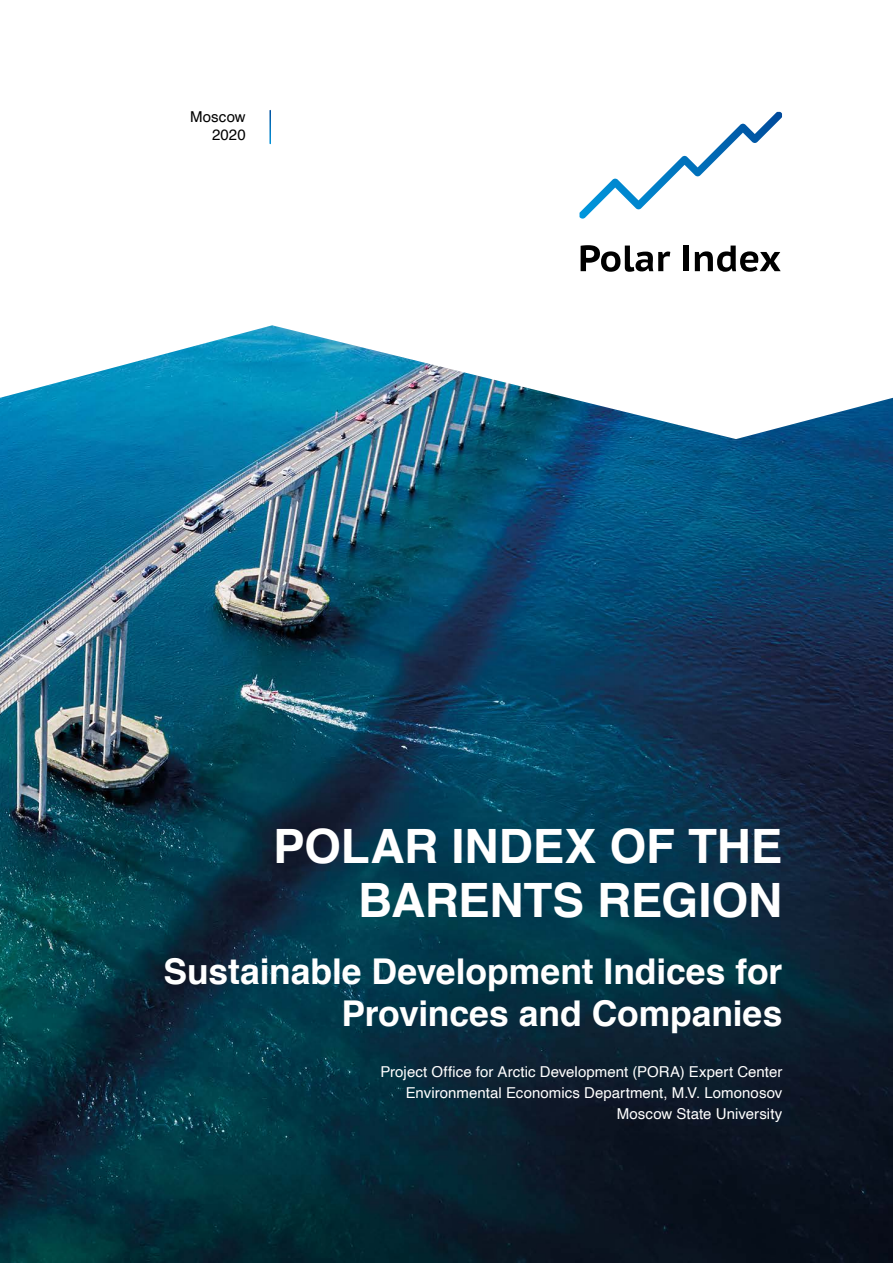
<style>
.page{position:relative;width:893px;height:1263px;background:#fff}
.page>*{position:absolute;margin:0;border:0;box-sizing:border-box;transform-origin:0 0}
.t1{font:700 47.4px/54px "Helvetica";letter-spacing:-.005em;color:#fff;text-align:right}
.t2{font:700 35.55px/42.6px "Helvetica";letter-spacing:-.005em;color:#fff;text-align:right}
.t3{font:15px/21px "Helvetica";letter-spacing:.005em;color:#fff;text-align:right}
.t4{font:15px/18px "Helvetica";letter-spacing:.005em;color:#000;text-align:right}
</style>
<div class="page">
<img style="left:0;top:325px;width:893px;height:938px">
<svg style="left:579px;top:112px;width:203px;height:107px"></svg>
<svg style="left:581px;top:245px;width:89px;height:27px"></svg>
<div style="left:684px;top:246px;width:5px;height:25px;background:#000"></div>
<svg style="left:695px;top:246px;width:86px;height:26px"></svg>
<p class="t4" style="left:190px;top:108px;width:57px">Moscow<br>2020</p>
<h1 class="t1" style="left:273px;top:820px;width:511px">POLAR INDEX OF THE<br>BARENTS REGION</h1>
<h2 class="t2" style="left:164px;top:950px;width:620px">Sustainable Development Indices for<br>Provinces and Companies</h2>
<p class="t3" style="left:380px;top:1061px;width:404px">Project Office for Arctic Development (PORA) Expert Center<br>Environmental Economics Department, M.V. Lomonosov<br>Moscow State University</p>
</div>
